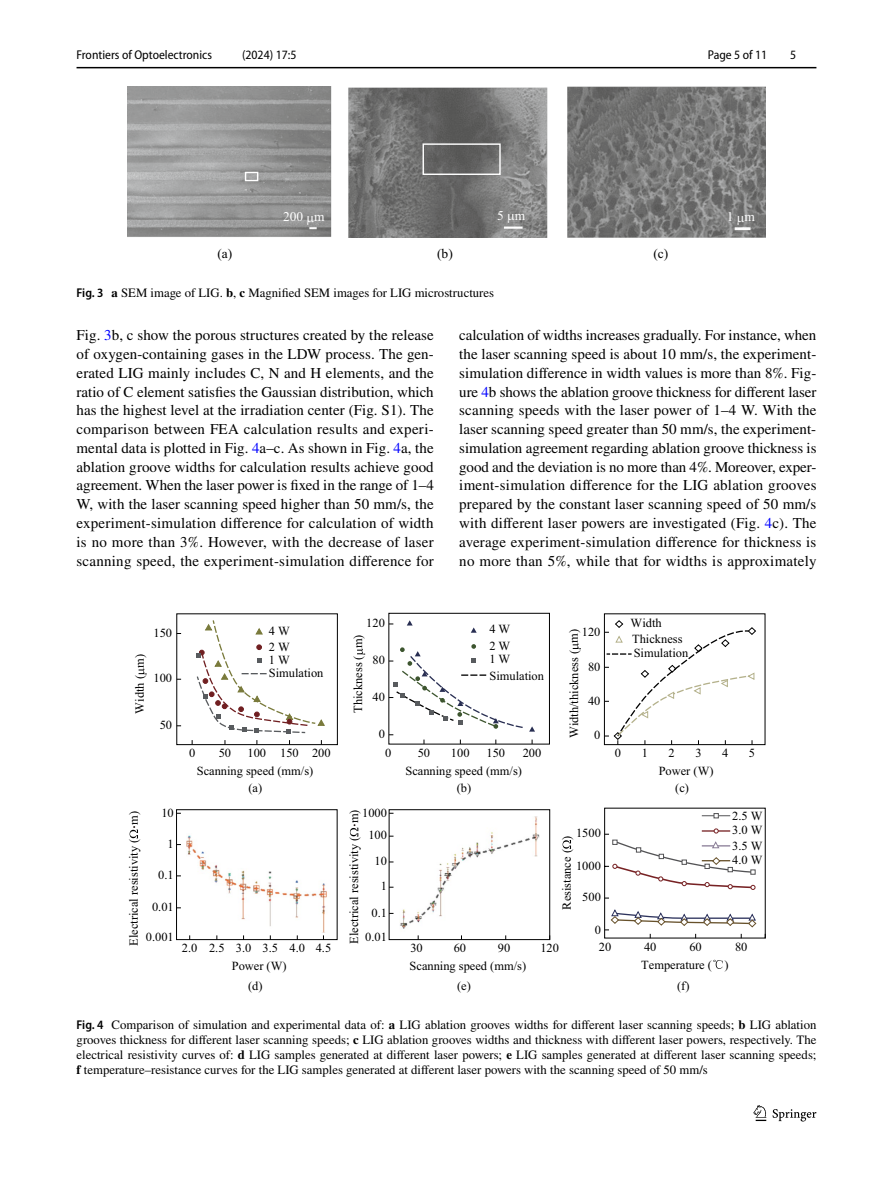
<style>
.page{position:relative;width:893px;height:1187px;background:#fff}
.page>*{position:absolute;margin:0;border:0;box-sizing:border-box;transform-origin:0 0}
.t1{font:15px/18.8px "STIX";letter-spacing:.015em;color:#000;text-align:justify}
.t2{font:13.35px "Times New Roman PSMT3";color:#000}
.t3{font:13.35px "Times New Roman PSMT3";color:#fff}
.t4{font:12.75px/15px "STIX";color:#000;text-align:justify}
.t5{font:semi-condensed 12.75px "Myriad Pro";color:#000}
.t6{font:12.45px/15px "Times New Roman PSMT6";color:#000}
.t7{font:12.45px "Times New Roman PSMT5";color:#000}
.t8{font:12.45px/15.9px "Times New Roman PSMT4";color:#000}
.s1{font-family:"Myriad Pro";font-weight:600;font-stretch:semi-condensed}
.s2{font-weight:700}
.s3{color:#00f}
</style>
<div class="page">
<hr style="left:77px;top:67px;width:739px;height:1px;background:#000">
<svg style="left:753px;top:1105px;width:13px;height:15px"></svg>
<svg style="left:773px;top:1109px;width:43px;height:12px"></svg>
<img style="left:127px;top:87px;width:638px;height:150px">
<svg style="left:244px;top:143px;width:257px;height:39px;background:#888"></svg>
<hr style="left:504px;top:226px;width:19px;height:3px;background:#fff">
<img style="left:186px;top:816px;width:353px;height:116px">
<div style="left:176px;top:613px;width:162px;height:132px;border:1px solid #000"></div>
<svg style="left:139px;top:668px;width:8px;height:6px"></svg>
<div style="left:176px;top:809px;width:161px;height:130px;border:1px solid #000"></div>
<svg style="left:196px;top:620px;width:129px;height:113px"></svg>
<svg style="left:388px;top:613px;width:378px;height:132px"></svg>
<svg style="left:357px;top:648px;width:8px;height:6px"></svg>
<svg style="left:573px;top:643px;width:8px;height:6px"></svg>
<svg style="left:605px;top:619px;width:151px;height:125px"></svg>
<svg style="left:563px;top:840px;width:8px;height:8px"></svg>
<div style="left:389px;top:809px;width:161px;height:130px;border:1px solid #000"></div>
<svg style="left:713px;top:959px;width:10px;height:9px"></svg>
<svg style="left:604px;top:807px;width:162px;height:131px"></svg>
<svg style="left:389px;top:644px;width:146px;height:100px"></svg>
<svg style="left:130px;top:826px;width:8px;height:12px"></svg>
<svg style="left:350px;top:824px;width:8px;height:12px"></svg>
<svg style="left:307px;top:216px;width:7px;height:9px"></svg>
<svg style="left:508px;top:214px;width:7px;height:9px"></svg>
<svg style="left:738px;top:216px;width:6px;height:9px"></svg>
<p class="t5" style="left:77px;top:48px;width:137px">Frontiers of Optoelectronics</p>
<p class="t5" style="left:242px;top:48px;width:56px">(2024) 17:5</p>
<p class="t5" style="left:708px;top:48px;width:61px">Page 5 of 11</p>
<p class="t5" style="left:790px;top:48px;width:8px">5</p>
<p class="t3" style="left:283px;top:208px;width:43px">200 m</p>
<p class="t3" style="left:497px;top:207px;width:30px">5 m</p>
<p class="t3" style="left:727px;top:208px;width:30px">1 m</p>
<p class="t2" style="left:217px;top:244px;width:16px">(a)</p>
<p class="t2" style="left:437px;top:244px;width:17px">(b)</p>
<p class="t2" style="left:653px;top:244px;width:16px">(c)</p>
<p class="t4" style="left:77px;top:286px;width:419px"><span class="s1">Fig. 3</span> <span class="s2">a</span> SEM image of LIG. <span class="s2">b</span>, <span class="s2">c</span> Magnified SEM images for LIG microstructures</p>
<p class="t1" style="left:77px;top:327px;width:359px">Fig. <span class="s3">3</span>b, c show the porous structures created by the release of oxygen-containing gases in the LDW process. The gen&shy;erated LIG mainly includes C, N and H elements, and the ratio of C element satisfies the Gaussian distribution, which has the highest level at the irradiation center (Fig. S1). The comparison between FEA calculation results and experi&shy;mental data is plotted in Fig. <span class="s3">4</span>a–c. As shown in Fig. <span class="s3">4</span>a, the ablation groove widths for calculation results achieve good agreement. When the laser power is fixed in the range of 1–4<br>W, with the laser scanning speed higher than 50 mm/s, the experiment-simulation difference for calculation of width is no more than 3%. However, with the decrease of laser scanning speed, the experiment-simulation difference for</p>
<p class="t1" style="left:459px;top:327px;width:359px">calculation of widths increases gradually. For instance, when the laser scanning speed is about 10 mm/s, the experiment&shy;simulation difference in width values is more than 8%. Fig&shy;ure <span class="s3">4</span>b shows the ablation groove thickness for different laser scanning speeds with the laser power of 1–4 W. With the laser scanning speed greater than 50 mm/s, the experiment&shy;simulation agreement regarding ablation groove thickness is good and the deviation is no more than 4%. Moreover, exper&shy;iment-simulation difference for the LIG ablation grooves prepared by the constant laser scanning speed of 50 mm/s with different laser powers are investigated (Fig. <span class="s3">4</span>c). The average experiment-simulation difference for thickness is no more than 5%, while that for widths is approximately</p>
<p class="t8" style="left:132px;top:713px;width:61px;rotate:-90deg">Width ( m)</p>
<p class="t8" style="left:153px;top:624px;width:20px">150</p>
<p class="t8" style="left:153px;top:670px;width:20px">100</p>
<p class="t8" style="left:160px;top:716px;width:14px">50</p>
<p class="t7" style="left:161px;top:804px;width:14px">10</p>
<p class="t7" style="left:168px;top:835px;width:8px">1</p>
<p class="t7" style="left:158px;top:866px;width:17px">0.1</p>
<p class="t7" style="left:152px;top:898px;width:23px">0.01</p>
<p class="t7" style="left:146px;top:927px;width:29px">0.001</p>
<p class="t6" style="left:126px;top:945px;width:136px;rotate:-90deg">Electrical resistivity ( m)</p>
<p class="t8" style="left:269px;top:622px;width:22px">4 W<br>2 W</p>
<p class="t8" style="left:269px;top:651px;width:22px">1 W</p>
<p class="t7" style="left:269px;top:664px;width:56px">Simulation</p>
<p class="t7" style="left:366px;top:614px;width:20px">120</p>
<p class="t7" style="left:350px;top:713px;width:80px;rotate:-90deg">Thickness ( m)</p>
<p class="t7" style="left:372px;top:651px;width:14px">80</p>
<p class="t7" style="left:372px;top:688px;width:14px">40</p>
<p class="t7" style="left:379px;top:725px;width:8px">0</p>
<p class="t8" style="left:490px;top:620px;width:22px;line-height:16.4px">4 W<br>2 W</p>
<p class="t8" style="left:490px;top:651px;width:22px">1 W</p>
<p class="t6" style="left:490px;top:667px;width:56px">Simulation</p>
<p class="t7" style="left:189px;top:744px;width:8px">0</p>
<p class="t7" style="left:219px;top:744px;width:14px">50</p>
<p class="t7" style="left:247px;top:744px;width:85px">100 150 200</p>
<p class="t7" style="left:197px;top:762px;width:118px">Scanning speed (mm/s)</p>
<p class="t6" style="left:385px;top:745px;width:8px">0</p>
<p class="t6" style="left:418px;top:745px;width:14px">50</p>
<p class="t6" style="left:451px;top:745px;width:20px">100</p>
<p class="t6" style="left:486px;top:745px;width:20px">150</p>
<p class="t7" style="left:523px;top:744px;width:20px">200</p>
<p class="t6" style="left:405px;top:763px;width:118px">Scanning speed (mm/s)</p>
<p class="t6" style="left:566px;top:738px;width:110px;rotate:-90deg">Width/thickness ( m)</p>
<p class="t6" style="left:631px;top:615px;width:59px">Width<br>Thickness<br>Simulation</p>
<p class="t6" style="left:615px;top:745px;width:8px">0</p>
<p class="t6" style="left:642px;top:745px;width:8px">1</p>
<p class="t6" style="left:668px;top:745px;width:8px">2</p>
<p class="t6" style="left:695px;top:745px;width:8px">3</p>
<p class="t6" style="left:722px;top:745px;width:8px">4</p>
<p class="t6" style="left:749px;top:745px;width:8px">5</p>
<p class="t6" style="left:659px;top:763px;width:56px">Power (W)</p>
<p class="t7" style="left:582px;top:623px;width:20px">120</p>
<p class="t7" style="left:588px;top:658px;width:14px">80</p>
<p class="t7" style="left:588px;top:692px;width:14px">40</p>
<p class="t7" style="left:594px;top:726px;width:8px">0</p>
<p class="t6" style="left:248px;top:780px;width:15px">(a)</p>
<p class="t6" style="left:457px;top:780px;width:16px">(b)</p>
<p class="t6" style="left:675px;top:780px;width:15px">(c)</p>
<p class="t7" style="left:182px;top:939px;width:151px">2.0 2.5 3.0 3.5 4.0 4.5</p>
<p class="t6" style="left:362px;top:800px;width:26px;line-height:23px;text-align:center">1000<br>100</p>
<p class="t6" style="left:371px;top:848px;width:17px;line-height:25.7px;text-align:right">10<br>1<br>0.1</p>
<p class="t6" style="left:365px;top:928px;width:23px">0.01</p>
<p class="t6" style="left:346px;top:943px;width:136px;rotate:-90deg">Electrical resistivity ( m)</p>
<p class="t6" style="left:576px;top:825px;width:26px">1500</p>
<p class="t6" style="left:559px;top:909px;width:75px;rotate:-90deg">Resistance ( )</p>
<p class="t6" style="left:576px;top:857px;width:26px">1000</p>
<p class="t6" style="left:582px;top:889px;width:20px">500</p>
<p class="t6" style="left:599px;top:921px;width:14px;line-height:16.6px;text-indent:-4px">0<br>20</p>
<p class="t6" style="left:410px;top:940px;width:14px">30</p>
<p class="t6" style="left:454px;top:940px;width:14px">60</p>
<p class="t6" style="left:498px;top:940px;width:14px">90</p>
<p class="t6" style="left:540px;top:940px;width:20px">120</p>
<p class="t6" style="left:732px;top:808px;width:32px;line-height:14.1px">2.5 W<br>3.0 W</p>
<p class="t6" style="left:732px;top:838px;width:32px;line-height:14.2px">3.5 W<br>4.0 W</p>
<p class="t6" style="left:644px;top:938px;width:14px">40</p>
<p class="t6" style="left:689px;top:938px;width:14px">60</p>
<p class="t6" style="left:735px;top:938px;width:14px">80</p>
<p class="t6" style="left:232px;top:958px;width:56px">Power (W)</p>
<p class="t6" style="left:410px;top:958px;width:118px">Scanning speed (mm/s)</p>
<p class="t6" style="left:641px;top:956px;width:89px">Temperature ( )</p>
<p class="t6" style="left:248px;top:977px;width:16px">(d)</p>
<p class="t6" style="left:457px;top:977px;width:15px">(e)</p>
<p class="t6" style="left:677px;top:977px;width:14px">(f)</p>
<p class="t4" style="left:77px;top:1017px;width:741px"><span class="s1">Fig. 4</span> Comparison of simulation and experimental data of: <span class="s2">a</span> LIG ablation grooves widths for different laser scanning speeds; <span class="s2">b</span> LIG ablation grooves thickness for different laser scanning speeds; <span class="s2">c</span> LIG ablation grooves widths and thickness with different laser powers, respectively. The electrical resistivity curves of: <span class="s2">d</span> LIG samples generated at different laser powers; <span class="s2">e</span> LIG samples generated at different laser scanning speeds; <span class="s2">f</span> temperature–resistance curves for the LIG samples generated at different laser powers with the scanning speed of 50 mm/s</p>
</div>
